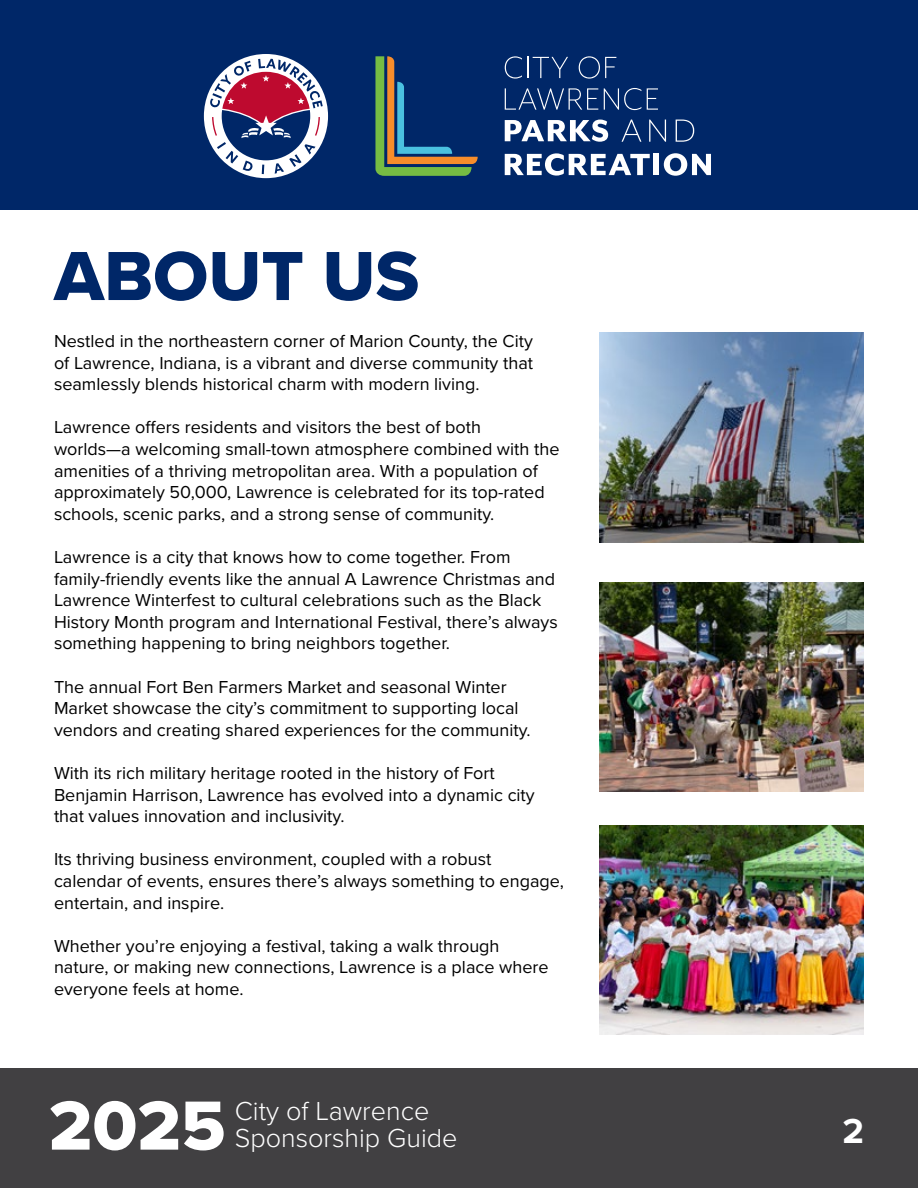
<style>
.page{position:relative;width:918px;height:1188px;background:#fff}
.page>*{position:absolute;margin:0;border:0;box-sizing:border-box;transform-origin:0 0}
.t1{font:72px "Proxima Nova Extrabld";color:#002768}
.t2{font:72px "Proxima Nova Extrabld";color:#fff}
.t3{font:700 36px "Proxima Nova";color:#fff}
.t4{font:300 27px "Proxima Nova";color:#fff}
.t5{font:18px/21.6px "Proxima Nova";color:#000}
</style>
<div class="page">
<div style="left:0;top:1068px;width:918px;height:120px;background:#414042"></div>
<div style="left:0;top:0;width:918px;height:210px;background:#002768"></div>
<div style="left:204px;top:54px;width:124px;height:124px;background:#fff;border-radius:50%"></div>
<svg style="left:210px;top:59px;width:113px;height:115px"></svg>
<svg style="left:375px;top:56px;width:103px;height:120px"></svg>
<svg style="left:505px;top:153px;width:145px;height:23px"></svg>
<div style="left:653px;top:154px;width:6px;height:21px;background:#fff"></div>
<svg style="left:664px;top:153px;width:47px;height:23px"></svg>
<svg style="left:505px;top:88px;width:93px;height:22px"></svg>
<svg style="left:604px;top:88px;width:37px;height:22px"></svg>
<svg style="left:647px;top:88px;width:11px;height:22px"></svg>
<svg style="left:505px;top:56px;width:63px;height:23px"></svg>
<svg style="left:579px;top:56px;width:37px;height:23px"></svg>
<svg style="left:505px;top:120px;width:103px;height:22px"></svg>
<svg style="left:622px;top:120px;width:19px;height:22px"></svg>
<svg style="left:649px;top:120px;width:17px;height:22px"></svg>
<svg style="left:676px;top:120px;width:18px;height:22px"></svg>
<img style="left:600px;top:333px;width:264px;height:209px">
<img style="left:600px;top:582px;width:264px;height:210px">
<img style="left:600px;top:825px;width:264px;height:210px">
<h1 class="t1" style="left:54px;top:222px;width:367px">ABOUT US</h1>
<p class="t5" style="left:54px;top:330px;width:481px;text-align:justify">Nestled in the northeastern corner of Marion County, the City of Lawrence, Indiana, is a vibrant and diverse community that seamlessly blends historical charm with modern living.</p>
<p class="t5" style="left:54px;top:416px;width:507px">Lawrence offers residents and visitors the best of both worlds—a welcoming small-town atmosphere combined with the amenities of a thriving metropolitan area. With a population of approximately 50,000, Lawrence is celebrated for its top-rated schools, scenic parks, and a strong sense of community.</p>
<p class="t5" style="left:54px;top:546px;width:505px">Lawrence is a city that knows how to come together. From family-friendly events like the annual A Lawrence Christmas and Lawrence Winterfest to cultural celebrations such as the Black History Month program and International Festival, there’s always something happening to bring neighbors together.</p>
<p class="t5" style="left:54px;top:675px;width:478px">The annual Fort Ben Farmers Market and seasonal Winter<br>Market showcase the city’s commitment to supporting local vendors and creating shared experiences for the community.</p>
<p class="t5" style="left:54px;top:762px;width:482px">With its rich military heritage rooted in the history of Fort<br>Benjamin Harrison, Lawrence has evolved into a dynamic city that values innovation and inclusivity.</p>
<p class="t5" style="left:54px;top:848px;width:511px">Its thriving business environment, coupled with a robust calendar of events, ensures there’s always something to engage, entertain, and inspire.</p>
<p class="t5" style="left:54px;top:934px;width:496px">Whether you’re enjoying a festival, taking a walk through nature, or making new connections, Lawrence is a place where everyone feels at home.</p>
<h1 class="t2" style="left:49px;top:1072px;width:178px">2025</h1>
<h3 class="t4" style="left:235px;top:1091px;width:196px">City of Lawrence</h3>
<h3 class="t4" style="left:235px;top:1118px;width:224px">Sponsorship Guide</h3>
<h2 class="t3" style="left:842px;top:1104px;width:23px">2</h2>
</div>
